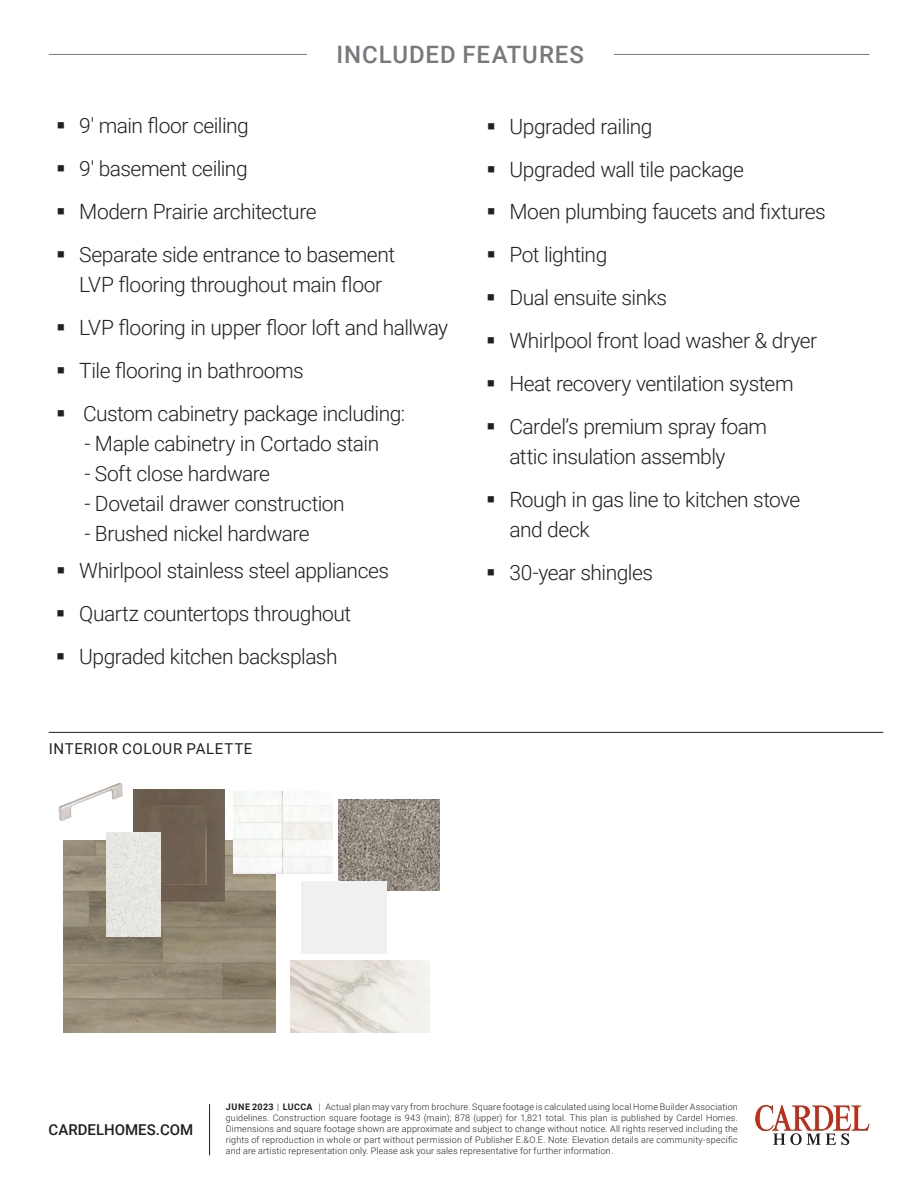
<style>
.page{position:relative;width:918px;height:1188px;background:#fff}
.page>*{position:absolute;margin:0;border:0;box-sizing:border-box;transform-origin:0 0}
.t1{font:500 24px "Roboto";letter-spacing:.04em;color:#777a7d}
.t2{font:300 21px/30px "Roboto";letter-spacing:-.025em;color:#231f20}
.t3{font:15px "Roboto";letter-spacing:.04em;color:#231f20}
.t4{font:500 15px "Roboto";color:#231f20}
.t5{font:300 9px/10.8px "Roboto";letter-spacing:.02em;color:#231f20}
.s1{font-weight:700}
</style>
<div class="page">
<hr style="left:49px;top:54px;width:820px;height:1px;background:#777a7d">
<hr style="left:209px;top:1104px;width:1px;height:51px;background:#231f20">
<hr style="left:49px;top:732px;width:834px;height:1px;background:#231f20">
<div style="left:307px;top:45px;width:307px;height:18px;background:#fff"></div>
<img style="left:64px;top:840px;width:211px;height:193px">
<img style="left:290px;top:961px;width:140px;height:71px">
<img style="left:338px;top:800px;width:101px;height:91px">
<img style="left:234px;top:791px;width:98px;height:82px">
<div style="left:134px;top:789px;width:91px;height:112px;background:#6e6051"></div>
<img style="left:58px;top:782px;width:79px;height:43px">
<img style="left:106px;top:832px;width:54px;height:104px">
<svg style="left:755px;top:1105px;width:114px;height:40px"></svg>
<p class="t1" style="left:337px;top:37px;width:249px">INCLUDED FEATURES</p>
<p class="t2" style="left:56px;top:110px;width:194px">▪ 9' main floor ceiling</p>
<p class="t2" style="left:56px;top:153px;width:193px">▪ 9' basement ceiling</p>
<p class="t2" style="left:56px;top:196px;width:262px">▪ Modern Prairie architecture</p>
<p class="t2" style="left:56px;top:239px;width:341px;text-align:center">▪ Separate side entrance to basement<br>LVP flooring throughout main floor</p>
<p class="t2" style="left:56px;top:312px;width:394px">▪ LVP flooring in upper floor loft and hallway</p>
<p class="t2" style="left:56px;top:355px;width:249px">▪ Tile flooring in bathrooms</p>
<p class="t2" style="left:56px;top:398px;width:351px">▪ Custom cabinetry package including:</p>
<p class="t2" style="left:85px;top:428px;width:296px">- Maple cabinetry in Cortado stain</p>
<p class="t2" style="left:85px;top:458px;width:187px">- Soft close hardware</p>
<p class="t2" style="left:85px;top:488px;width:262px">- Dovetail drawer construction</p>
<p class="t2" style="left:85px;top:518px;width:227px">- Brushed nickel hardware</p>
<p class="t2" style="left:56px;top:555px;width:335px">▪ Whirlpool stainless steel appliances</p>
<p class="t2" style="left:56px;top:598px;width:297px">▪ Quartz countertops throughout</p>
<p class="t2" style="left:56px;top:641px;width:283px">▪ Upgraded kitchen backsplash</p>
<p class="t3" style="left:49px;top:739px;width:205px">INTERIOR COLOUR PALETTE</p>
<p class="t2" style="left:486px;top:110px;width:168px">▪ Upgraded railing</p>
<p class="t2" style="left:486px;top:153px;width:259px">▪ Upgraded wall tile package</p>
<p class="t2" style="left:486px;top:196px;width:341px">▪ Moen plumbing faucets and fixtures</p>
<p class="t2" style="left:486px;top:239px;width:123px">▪ Pot lighting</p>
<p class="t2" style="left:486px;top:282px;width:182px">▪ Dual ensuite sinks</p>
<p class="t2" style="left:486px;top:325px;width:332px">▪ Whirlpool front load washer &amp; dryer</p>
<p class="t2" style="left:486px;top:368px;width:309px">▪ Heat recovery ventilation system</p>
<p class="t2" style="left:509px;top:411px;width:259px;text-indent:-23px">▪ Cardel’s premium spray foam attic insulation assembly</p>
<p class="t2" style="left:509px;top:484px;width:293px;text-indent:-23px">▪ Rough in gas line to kitchen stove and deck</p>
<p class="t2" style="left:486px;top:557px;width:168px">▪ 30-year shingles</p>
<p class="t4" style="left:49px;top:1120px;width:146px">CARDELHOMES.COM</p>
<p class="t5" style="left:226px;top:1101px;width:514px"><span class="s1">JUNE 2023</span> | <span class="s1">LUCCA</span> | Actual plan may vary from brochure. Square footage is calculated using local Home Builder Association guidelines. Construction square footage is 943 (main); 878 (upper) for 1,821 total. This plan is published by Cardel Homes.</p>
<p class="t5" style="left:226px;top:1123px;width:514px;text-align:justify">Dimensions and square footage shown are approximate and subject to change without notice. All rights reserved including the rights of reproduction in whole or part without permission of Publisher E.&amp;O.E. Note: Elevation details are community-specific and are artistic representation only. Please ask your sales representative for further information.</p>
</div>
